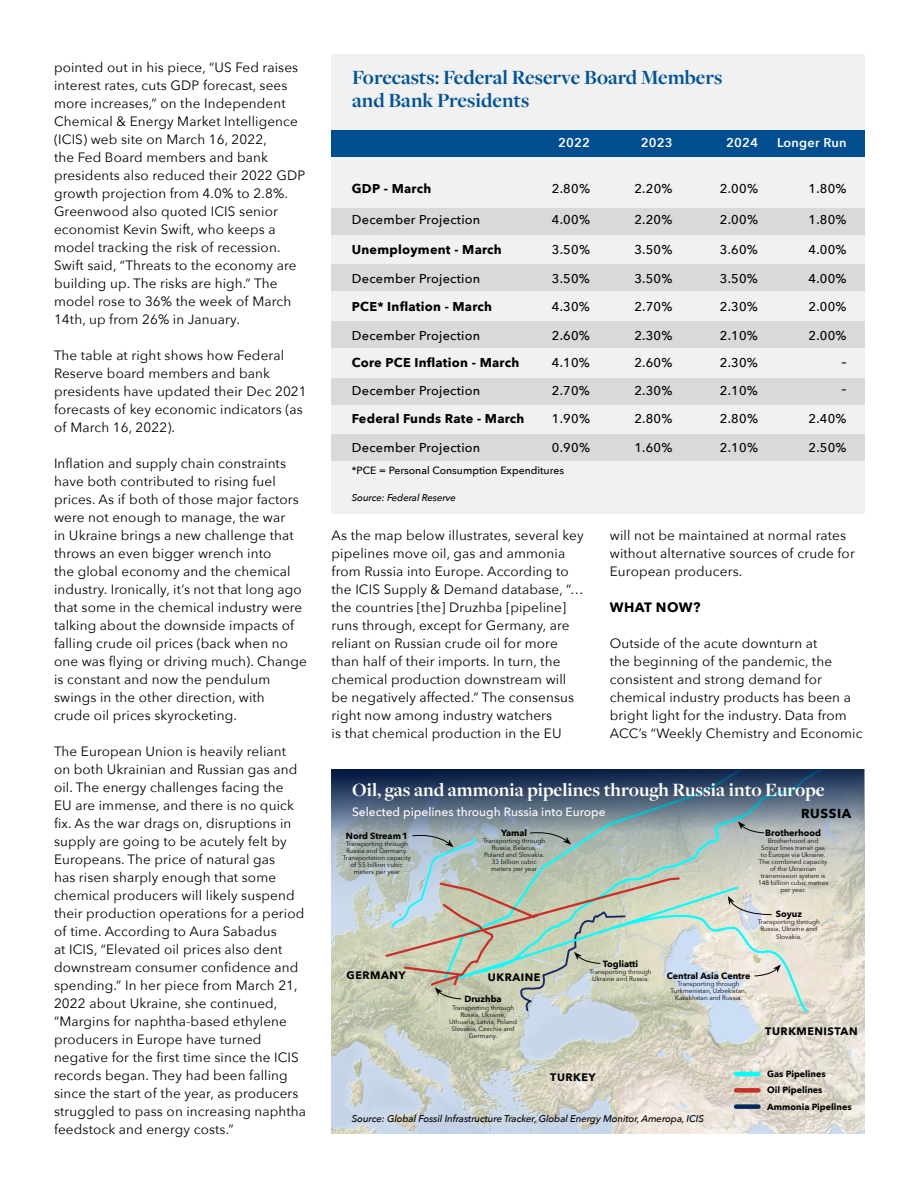
<style>
.page{position:relative;width:918px;height:1188px;background:#fff}
.page>*{position:absolute;margin:0;border:0;box-sizing:border-box;transform-origin:0 0}
.t1{font:700 21px/22.5px "Freight Disp Pro";color:#005398}
.t2{font:700 19.5px "Freight Disp Pro";color:#fff}
.t3{font:13.5px/18px "Avenir Next";letter-spacing:.01em;color:#000}
.t4{font:700 13.5px "Avenir Next";letter-spacing:.03em;color:#000}
.t5{font:700 13.05px "Avenir Next";letter-spacing:.05em;color:#000}
.t6{font:500 12.75px "Avenir Next";letter-spacing:.02em;color:#000}
.t7{font:700 12.75px "Avenir Next";letter-spacing:.02em;color:#000}
.t8{font:600 12.75px "Avenir Next";letter-spacing:.02em;color:#fff}
.t9{font:500 12px "Avenir Next";color:#fff}
.t10{font:700 10.8px "Avenir Next";letter-spacing:.05em;color:#000}
.t11{font:500 10.5px "Avenir Next";color:#000}
.t12{font:italic 500 9.75px "Avenir Next";letter-spacing:-.01em;color:#000}
.t13{font:700 9px/16.4px "Avenir Next";color:#000}
.t14{font:6.45px/7.1px "Avenir Next";color:#000;text-align:center}
</style>
<div class="page">
<div style="left:331px;top:54px;width:534px;height:459px;background:#f1f1f1"></div>
<img style="left:331px;top:774px;width:534px;height:360px">
<svg style="left:810px;top:852px;width:14px;height:127px;background:#e1dbcd"></svg>
<svg style="left:331px;top:769px;width:533px;height:83px;background:#4c6179"></svg>
<svg style="left:384px;top:821px;width:426px;height:193px;background:#c0cabd"></svg>
<hr style="left:736px;top:1072px;width:22px;height:4px;background:#0ff">
<div style="left:736px;top:1088px;width:22px;height:5px;background:#c92f27"></div>
<div style="left:736px;top:1104px;width:22px;height:5px;background:#00265a"></div>
<div style="left:331px;top:130px;width:534px;height:27px;background:#004e8f"></div>
<div style="left:331px;top:208px;width:534px;height:27px;background:#d9d9d9"></div>
<div style="left:331px;top:264px;width:534px;height:27px;background:#d9d9d9"></div>
<div style="left:331px;top:321px;width:534px;height:27px;background:#d9d9d9"></div>
<div style="left:331px;top:378px;width:534px;height:27px;background:#d9d9d9"></div>
<div style="left:331px;top:434px;width:534px;height:27px;background:#d9d9d9"></div>
<p class="t3" style="left:54px;top:58px;width:253px">pointed out in his piece, “US Fed raises interest rates, cuts GDP forecast, sees more increases,” on the Independent Chemical &amp; Energy Market Intelligence (ICIS) web site on March 16, 2022,<br>the Fed Board members and bank presidents also reduced their 2022 GDP growth projection from 4.0% to 2.8%.<br>Greenwood also quoted ICIS senior economist Kevin Swift, who keeps a model tracking the risk of recession.<br>Swift said, “Threats to the economy are building up. The risks are high.” The model rose to 36% the week of March 14th, up from 26% in January.</p>
<p class="t3" style="left:54px;top:346px;width:254px">The table at right shows how Federal Reserve board members and bank presidents have updated their Dec 2021 forecasts of key economic indicators (as of March 16, 2022).</p>
<p class="t3" style="left:54px;top:454px;width:254px">Inflation and supply chain constraints have both contributed to rising fuel prices. As if both of those major factors were not enough to manage, the war<br>in Ukraine brings a new challenge that throws an even bigger wrench into<br>the global economy and the chemical industry. Ironically, it’s not that long ago that some in the chemical industry were talking about the downside impacts of falling crude oil prices (back when no one was flying or driving much). Change is constant and now the pendulum swings in the other direction, with<br>crude oil prices skyrocketing.</p>
<p class="t3" style="left:54px;top:742px;width:254px">The European Union is heavily reliant<br>on both Ukrainian and Russian gas and oil. The energy challenges facing the<br>EU are immense, and there is no quick fix. As the war drags on, disruptions in supply are going to be acutely felt by Europeans. The price of natural gas<br>has risen sharply enough that some chemical producers will likely suspend their production operations for a period of time. According to Aura Sabadus<br>at ICIS, “Elevated oil prices also dent downstream consumer confidence and spending.” In her piece from March 21, 2022 about Ukraine, she continued, “Margins for naphtha-based ethylene producers in Europe have turned negative for the first time since the ICIS records began. They had been falling since the start of the year, as producers struggled to pass on increasing naphtha feedstock and energy costs.”</p>
<h1 class="t1" style="left:352px;top:66px;width:372px">Forecasts: Federal Reserve Board Members and Bank Presidents</h1>
<p class="t8" style="left:558px;top:131px;width:33px">2022</p>
<p class="t8" style="left:641px;top:131px;width:33px">2023</p>
<p class="t8" style="left:726px;top:131px;width:33px">2024</p>
<p class="t8" style="left:777px;top:131px;width:71px">Longer Run</p>
<p class="t7" style="left:352px;top:178px;width:81px">GDP - March</p>
<p class="t6" style="left:552px;top:178px;width:40px">2.80%</p>
<p class="t6" style="left:634px;top:178px;width:40px">2.20%</p>
<p class="t6" style="left:720px;top:178px;width:40px">2.00%</p>
<p class="t6" style="left:809px;top:178px;width:40px">1.80%</p>
<p class="t6" style="left:352px;top:208px;width:130px">December Projection</p>
<p class="t6" style="left:552px;top:208px;width:40px">4.00%</p>
<p class="t6" style="left:634px;top:208px;width:40px">2.20%</p>
<p class="t6" style="left:720px;top:208px;width:40px">2.00%</p>
<p class="t6" style="left:809px;top:208px;width:40px">1.80%</p>
<p class="t7" style="left:352px;top:239px;width:151px">Unemployment - March</p>
<p class="t6" style="left:552px;top:239px;width:40px">3.50%</p>
<p class="t6" style="left:634px;top:239px;width:40px">3.50%</p>
<p class="t6" style="left:720px;top:239px;width:40px">3.60%</p>
<p class="t6" style="left:809px;top:239px;width:40px">4.00%</p>
<p class="t6" style="left:352px;top:268px;width:130px">December Projection</p>
<p class="t6" style="left:552px;top:268px;width:40px">3.50%</p>
<p class="t6" style="left:634px;top:268px;width:40px">3.50%</p>
<p class="t6" style="left:720px;top:268px;width:40px">3.50%</p>
<p class="t6" style="left:809px;top:268px;width:40px">4.00%</p>
<p class="t7" style="left:352px;top:296px;width:142px">PCE* Inflation - March</p>
<p class="t6" style="left:552px;top:296px;width:40px">4.30%</p>
<p class="t6" style="left:634px;top:296px;width:40px">2.70%</p>
<p class="t6" style="left:720px;top:296px;width:40px">2.30%</p>
<p class="t6" style="left:809px;top:296px;width:40px">2.00%</p>
<p class="t6" style="left:352px;top:325px;width:130px">December Projection</p>
<p class="t6" style="left:552px;top:325px;width:40px">2.60%</p>
<p class="t6" style="left:634px;top:325px;width:40px">2.30%</p>
<p class="t6" style="left:720px;top:325px;width:40px">2.10%</p>
<p class="t6" style="left:809px;top:325px;width:40px">2.00%</p>
<p class="t7" style="left:352px;top:352px;width:169px">Core PCE Inflation - March</p>
<p class="t6" style="left:552px;top:352px;width:40px">4.10%</p>
<p class="t6" style="left:634px;top:352px;width:40px">2.60%</p>
<p class="t6" style="left:720px;top:352px;width:40px">2.30%</p>
<p class="t6" style="left:842px;top:351px;width:7px">–</p>
<p class="t6" style="left:352px;top:379px;width:130px">December Projection</p>
<p class="t6" style="left:552px;top:379px;width:40px">2.70%</p>
<p class="t6" style="left:634px;top:379px;width:40px">2.30%</p>
<p class="t6" style="left:720px;top:379px;width:40px">2.10%</p>
<p class="t6" style="left:842px;top:378px;width:7px">–</p>
<p class="t7" style="left:352px;top:408px;width:174px">Federal Funds Rate - March</p>
<p class="t6" style="left:552px;top:408px;width:40px">1.90%</p>
<p class="t6" style="left:634px;top:408px;width:40px">2.80%</p>
<p class="t6" style="left:720px;top:408px;width:40px">2.80%</p>
<p class="t6" style="left:809px;top:408px;width:40px">2.40%</p>
<p class="t6" style="left:352px;top:437px;width:130px">December Projection</p>
<p class="t6" style="left:552px;top:437px;width:40px">0.90%</p>
<p class="t6" style="left:634px;top:437px;width:40px">1.60%</p>
<p class="t6" style="left:720px;top:437px;width:40px">2.10%</p>
<p class="t6" style="left:809px;top:437px;width:40px">2.50%</p>
<p class="t11" style="left:352px;top:462px;width:214px">*PCE = Personal Consumption Expenditures</p>
<p class="t12" style="left:352px;top:490px;width:106px">Source: Federal Reserve</p>
<p class="t3" style="left:332px;top:526px;width:254px">As the map below illustrates, several key pipelines move oil, gas and ammonia from Russia into Europe. According to the ICIS Supply &amp; Demand database, “… the countries [the] Druzhba [pipeline] runs through, except for Germany, are reliant on Russian crude oil for more than half of their imports. In turn, the chemical production downstream will be negatively affected.” The consensus right now among industry watchers<br>is that chemical production in the EU</p>
<p class="t3" style="left:610px;top:525px;width:247px">will not be maintained at normal rates without alternative sources of crude for<br>European producers.</p>
<p class="t4" style="left:610px;top:595px;width:92px">WHAT NOW?</p>
<p class="t3" style="left:610px;top:633px;width:254px">Outside of the acute downturn at<br>the beginning of the pandemic, the consistent and strong demand for chemical industry products has been a bright light for the industry. Data from ACC’s “Weekly Chemistry and Economic</p>
<h2 class="t2" style="left:352px;top:777px;width:474px">Oil, gas and ammonia pipelines through Russia into Europe</h2>
<p class="t9" style="left:352px;top:801px;width:255px">Selected pipelines through Russia into Europe</p>
<p class="t13" style="left:346px;top:827px;width:63px">Nord Stream 1</p>
<p class="t14" style="left:343px;top:840px;width:70px">Transporting through<br>Russia and Germany.<br>Transportation capacity of 55 billion cubic meters per year</p>
<p class="t5" style="left:801px;top:803px;width:52px">RUSSIA</p>
<p class="t13" style="left:501px;top:825px;width:28px">Yamal</p>
<p class="t14" style="left:483px;top:837px;width:64px">Transporting through<br>Russia, Belarus,<br>Poland and Slovakia.<br>33 billion cubic meters per year</p>
<p class="t13" style="left:765px;top:825px;width:57px">Brotherhood</p>
<p class="t14" style="left:758px;top:837px;width:72px">Brotherhood and<br>Soyuz lines transit gas to Europe via Ukraine.<br>The combined capacity of the Ukrainian transmission system is<br>148 billion cubic metres per year.</p>
<p class="t10" style="left:346px;top:966px;width:61px">GERMANY</p>
<p class="t10" style="left:488px;top:968px;width:54px">UKRAINE</p>
<p class="t13" style="left:464px;top:991px;width:39px">Druzhba</p>
<p class="t14" style="left:449px;top:1003px;width:70px">Transporting through<br>Russia, Ukraine,<br>Uthuaria, Latvia, Poland<br>Slovakia, Czechia and<br>Germany.</p>
<p class="t13" style="left:603px;top:955px;width:37px">Togliatti</p>
<p class="t14" style="left:589px;top:968px;width:64px">Transporting through<br>Ukraine and Russia.</p>
<p class="t10" style="left:550px;top:1068px;width:47px">TURKEY</p>
<p class="t13" style="left:776px;top:906px;width:28px">Soyuz</p>
<p class="t14" style="left:758px;top:918px;width:64px">Transporting through<br>Russia, Ukraine and<br>Slovakia.</p>
<p class="t13" style="left:667px;top:967px;width:85px">Central Asia Centre</p>
<p class="t14" style="left:671px;top:980px;width:78px">Transporting through<br>Turkmenistan, Uzbekistan,<br>Kazakhstan and Russia.</p>
<p class="t10" style="left:765px;top:1022px;width:94px">TURKMENISTAN</p>
<p class="t13" style="left:767px;top:1066px;width:86px">Gas Pipelines<br>Oil Pipelines<br>Ammonia Pipelines</p>
<p class="t12" style="left:352px;top:1110px;width:354px">Source: Global Fossil Infrastructure Tracker, Global Energy Monitor, Ameropa, ICIS</p>
</div>
